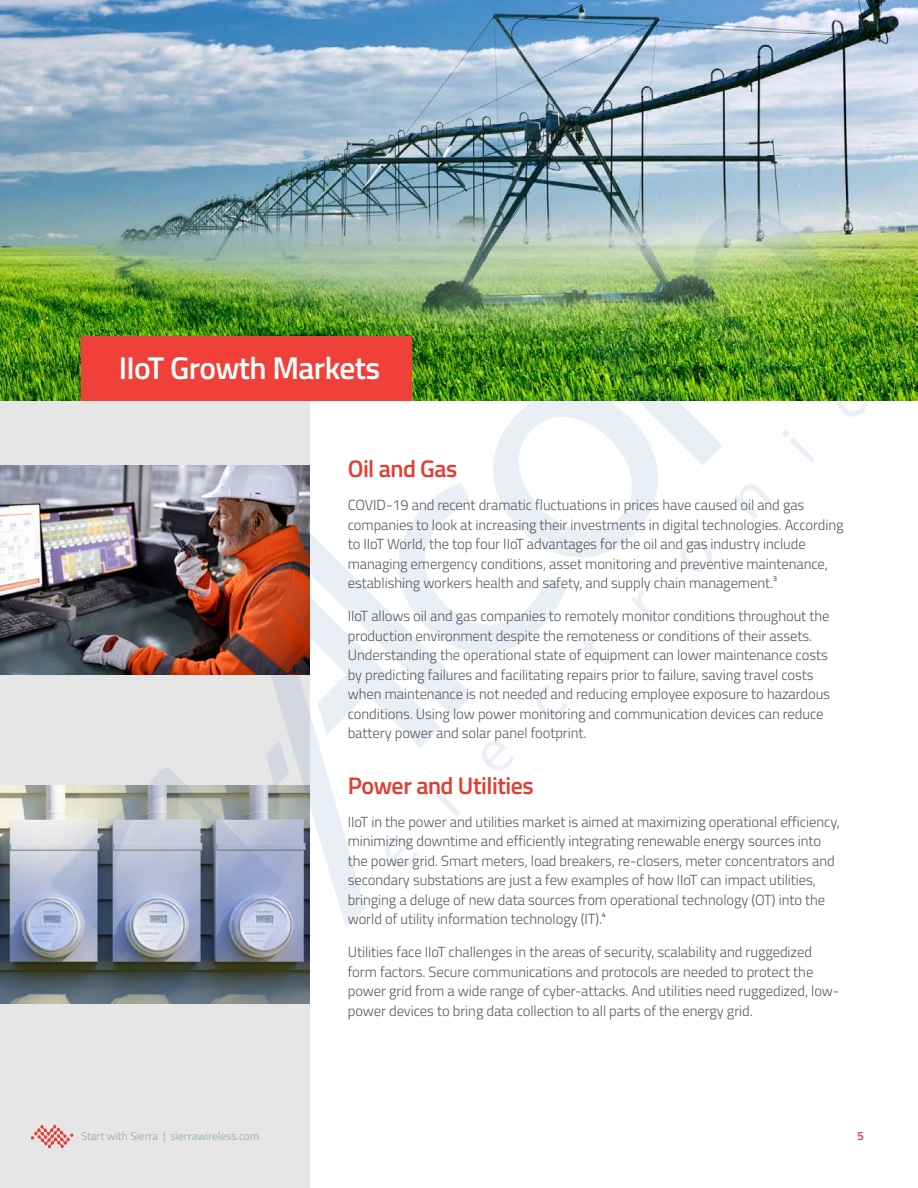
<style>
.page{position:relative;width:918px;height:1188px;background:#fff}
.page>*{position:absolute;margin:0;border:0;box-sizing:border-box;transform-origin:0 0}
.t1{font:600 31.5px "Titillium Web";letter-spacing:-.02em;color:#fff}
.t2{font:600 24px "Titillium Web";letter-spacing:-.02em;color:#e53b30}
.t3{font:300 14.7px/19.5px "Titillium Web";letter-spacing:-.005em;color:#58595b}
.t4{font:600 12px "Titillium Web";color:#e53b30}
.t5{font:11.25px "Titillium Web";color:#99b1b9}
</style>
<div class="page">
<div style="left:0;top:0;width:310px;height:1188px;background:#e6e6e6"></div>
<img style="left:0;top:0;width:918px;height:135px">
<svg style="left:31px;top:1125px;width:42px;height:23px"></svg>
<img style="left:0;top:135px;width:918px;height:869px">
<h1 class="t1" style="left:119px;top:344px;width:263px">IIoT Growth Markets</h1>
<h2 class="t2" style="left:348px;top:451px;width:111px">Oil and Gas</h2>
<p class="t3" style="left:348px;top:495px;width:497px">COVID-19 and recent dramatic fluctuations in prices have caused oil and gas companies to look at increasing their investments in digital technologies. According to IIoT World, the top four IIoT advantages for the oil and gas industry include managing emergency conditions, asset monitoring and preventive maintenance, establishing workers health and safety, and supply chain management.³</p>
<p class="t3" style="left:348px;top:606px;width:484px">IIoT allows oil and gas companies to remotely monitor conditions throughout the production environment despite the remoteness or conditions of their assets.<br>Understanding the operational state of equipment can lower maintenance costs by predicting failures and facilitating repairs prior to failure, saving travel costs when maintenance is not needed and reducing employee exposure to hazardous conditions. Using low power monitoring and communication devices can reduce battery power and solar panel footprint.</p>
<h2 class="t2" style="left:348px;top:768px;width:187px">Power and Utilities</h2>
<p class="t3" style="left:348px;top:811px;width:494px">IIoT in the power and utilities market is aimed at maximizing operational efficiency, minimizing downtime and efficiently integrating renewable energy sources into the power grid. Smart meters, load breakers, re-closers, meter concentrators and secondary substations are just a few examples of how IIoT can impact utilities, bringing a deluge of new data sources from operational technology (OT) into the world of utility information technology (IT).⁴</p>
<p class="t3" style="left:348px;top:942px;width:493px">Utilities face IIoT challenges in the areas of security, scalability and ruggedized form factors. Secure communications and protocols are needed to protect the power grid from a wide range of cyber-attacks. And utilities need ruggedized, low&shy;power devices to bring data collection to all parts of the energy grid.</p>
<p class="t5" style="left:81px;top:1128px;width:180px">Start with Sierra | sierrawireless.com</p>
<p class="t4" style="left:857px;top:1127px;width:8px">5</p>
</div>
